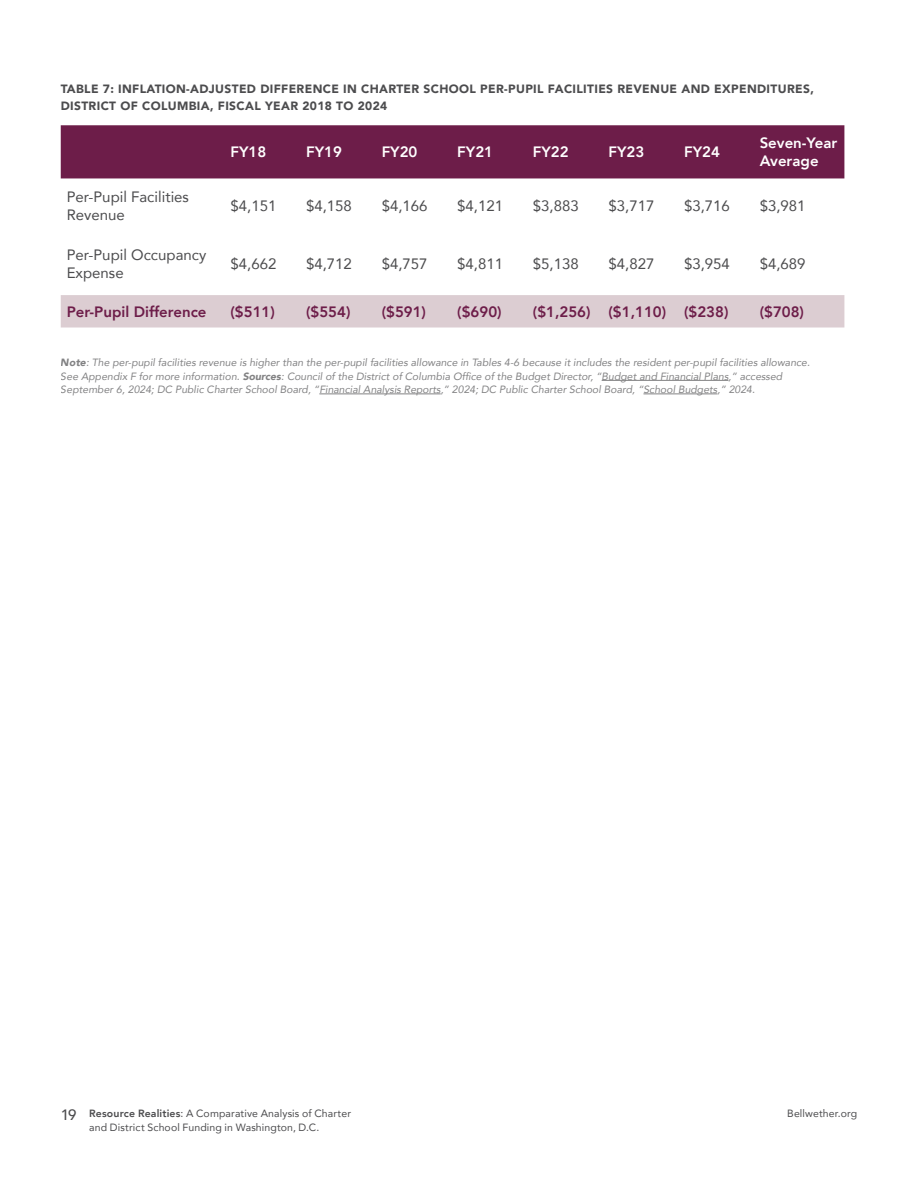
<style>
.page{position:relative;width:918px;height:1188px;background:#fff}
.page>*{position:absolute;margin:0;border:0;box-sizing:border-box;transform-origin:0 0}
.t1{font:15px/18px "Avenir";color:#4c4c4e}
.t2{font:800 15px "Avenir";color:#6d1d49}
.t3{font:800 15px/18px "Avenir";color:#fff}
.t4{font:500 15px "Avenir";color:#4c4c4e}
.t5{font:900 12px/16.5px "Avenir";letter-spacing:.03em;color:#4c4c4e}
.t6{font:italic 10.5px/13.5px "Avenir";color:#4c4c4e}
.t7{font:10.5px/13.5px "Avenir";letter-spacing:.01em;color:#4c4c4e}
.s1{font-weight:900}
.s2{font-weight:800}
</style>
<div class="page">
<div style="left:61px;top:125px;width:783px;height:53px;background:#6d1d49"></div>
<div style="left:61px;top:295px;width:783px;height:33px;background:#dccdd2"></div>
<hr style="left:602px;top:380px;width:126px;height:1px;background:#4c4c4e">
<hr style="left:319px;top:394px;width:122px;height:1px;background:#4c4c4e">
<hr style="left:643px;top:394px;width:74px;height:1px;background:#4c4c4e">
<p class="t5" style="left:61px;top:80px;width:755px">TABLE 7: INFLATION-ADJUSTED DIFFERENCE IN CHARTER SCHOOL PER-PUPIL FACILITIES REVENUE AND EXPENDITURES,<br>DISTRICT OF COLUMBIA, FISCAL YEAR 2018 TO 2024</p>
<h1 class="t3" style="left:231px;top:143px;width:37px">FY18</h1>
<h1 class="t3" style="left:306px;top:143px;width:37px">FY19</h1>
<h1 class="t3" style="left:382px;top:143px;width:37px">FY20</h1>
<h1 class="t3" style="left:457px;top:143px;width:37px">FY21</h1>
<h1 class="t3" style="left:533px;top:143px;width:37px">FY22</h1>
<h1 class="t3" style="left:609px;top:143px;width:37px">FY23</h1>
<h1 class="t3" style="left:684px;top:143px;width:37px">FY24</h1>
<h1 class="t3" style="left:760px;top:134px;width:79px">Seven-Year<br>Average</h1>
<h1 class="t1" style="left:67px;top:187px;width:124px">Per-Pupil Facilities<br>Revenue</h1>
<h1 class="t1" style="left:231px;top:196px;width:47px">$4,151</h1>
<h1 class="t1" style="left:306px;top:196px;width:47px">$4,158</h1>
<h1 class="t1" style="left:382px;top:196px;width:47px">$4,166</h1>
<h1 class="t1" style="left:457px;top:196px;width:47px">$4,121</h1>
<h1 class="t1" style="left:533px;top:196px;width:47px">$3,883</h1>
<h1 class="t1" style="left:609px;top:196px;width:47px">$3,717</h1>
<h1 class="t1" style="left:684px;top:196px;width:47px">$3,716</h1>
<h1 class="t1" style="left:760px;top:196px;width:47px">$3,981</h1>
<h1 class="t1" style="left:67px;top:245px;width:141px">Per-Pupil Occupancy<br>Expense</h1>
<h1 class="t1" style="left:231px;top:254px;width:47px">$4,662</h1>
<h1 class="t1" style="left:306px;top:254px;width:47px">$4,712</h1>
<h1 class="t1" style="left:382px;top:254px;width:47px">$4,757</h1>
<h1 class="t1" style="left:457px;top:254px;width:47px">$4,811</h1>
<h1 class="t1" style="left:533px;top:254px;width:47px">$5,138</h1>
<h1 class="t1" style="left:609px;top:254px;width:47px">$4,827</h1>
<h1 class="t1" style="left:684px;top:254px;width:47px">$3,954</h1>
<h1 class="t1" style="left:760px;top:254px;width:47px">$4,689</h1>
<h1 class="t2" style="left:67px;top:300px;width:141px">Per-Pupil Difference</h1>
<h1 class="t2" style="left:231px;top:300px;width:46px">($511)</h1>
<h1 class="t2" style="left:306px;top:300px;width:46px">($554)</h1>
<h1 class="t2" style="left:382px;top:300px;width:46px">($591)</h1>
<h1 class="t2" style="left:457px;top:300px;width:46px">($690)</h1>
<h1 class="t2" style="left:533px;top:300px;width:197px">($1,256) ($1,110) ($238)</h1>
<h1 class="t2" style="left:760px;top:300px;width:46px">($708)</h1>
<p class="t6" style="left:61px;top:356px;width:751px"><span class="s1">Note</span>: The per-pupil facilities revenue is higher than the per-pupil facilities allowance in Tables 4-6 because it includes the resident per-pupil facilities allowance.<br>See Appendix F for more information. <span class="s1">Sources</span>: Council of the District of Columbia Office of the Budget Director, “Budget and Financial Plans,” accessed<br>September 6, 2024; DC Public Charter School Board, “Financial Analysis Reports,” 2024; DC Public Charter School Board, “School Budgets,” 2024.</p>
<p class="t7" style="left:89px;top:1107px;width:263px"><span class="s2">Resource Realities</span>: A Comparative Analysis of Charter and District School Funding in Washington, D.C.</p>
<h1 class="t4" style="left:61px;top:1102px;width:17px">19</h1>
<p class="t7" style="left:787px;top:1107px;width:71px">Bellwether.org</p>
</div>
